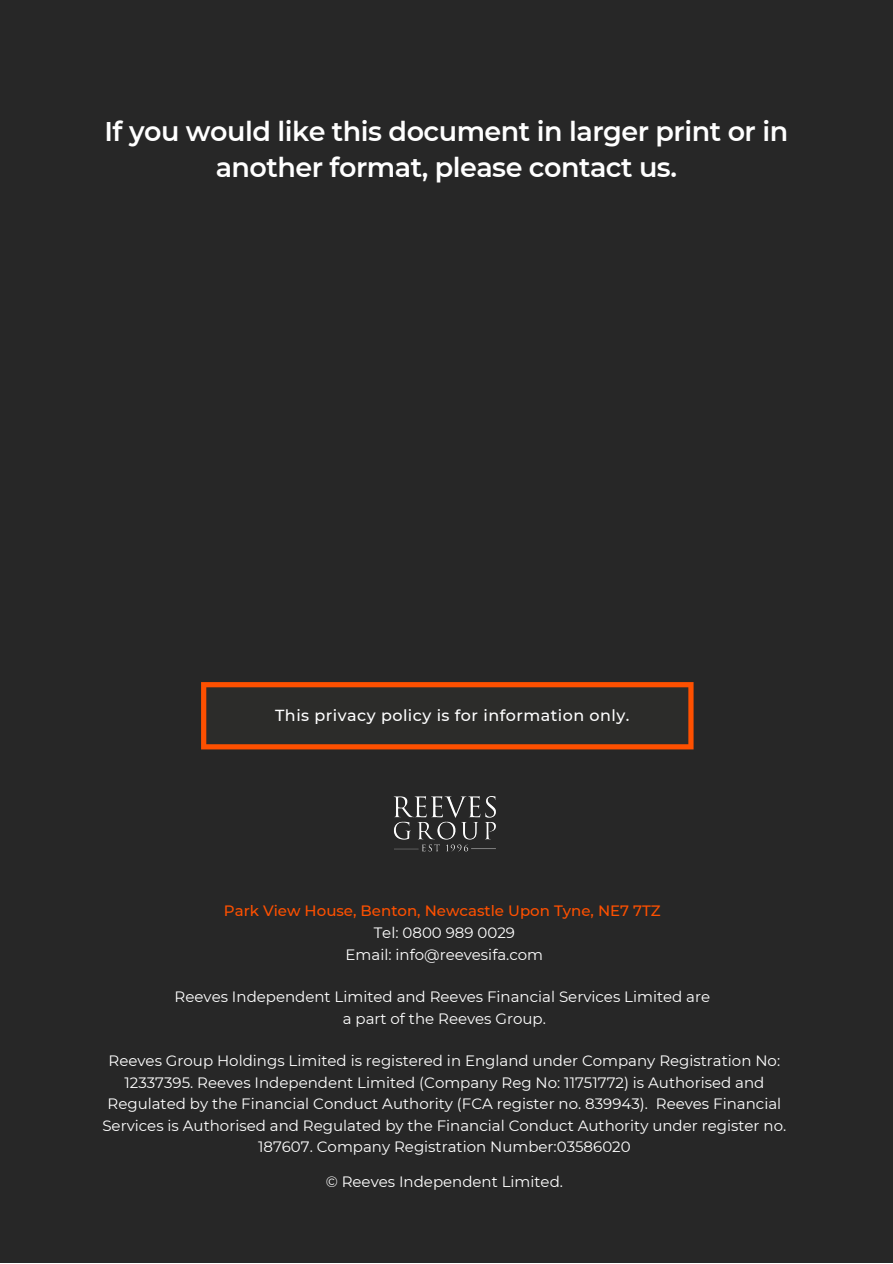
<style>
.page{position:relative;width:893px;height:1264px;background:#fff}
.page>*{position:absolute;margin:0;border:0;box-sizing:border-box;transform-origin:0 0}
.t1{font:600 27px/36px "Montserrat";letter-spacing:-.02em;color:#fff;text-align:center}
.t2{font:500 15.9px "Montserrat";letter-spacing:.03em;color:#fff}
.t3{font:15px/21.3px "Montserrat";color:#fff;text-align:center}
.t4{font:500 15px "Montserrat";color:#fe5000}
</style>
<div class="page">
<div style="left:0;top:0;width:892px;height:1262px;background:#272727"></div>
<svg style="left:201px;top:682px;width:492px;height:67px"></svg>
<img style="left:393px;top:796px;width:103px;height:56px">
<p class="t1" style="left:104px;top:114px;width:685px">If you would like this document in larger print or in another format, please contact us.</p>
<p class="t2" style="left:275px;top:705px;width:356px">This privacy policy is for information only.</p>
<p class="t4" style="left:224px;top:901px;width:438px">Park View House, Benton, Newcastle Upon Tyne, NE7 7TZ</p>
<p class="t3" style="left:373px;top:922px;width:143px">Tel: 0800 989 0029</p>
<p class="t3" style="left:345px;top:943px;width:199px">Email: info@reevesifa.com</p>
<p class="t3" style="left:174px;top:986px;width:537px">Reeves Independent Limited and Reeves Financial Services Limited are</p>
<p class="t3" style="left:343px;top:1007px;width:205px">a part of the Reeves Group.</p>
<p class="t3" style="left:102px;top:1050px;width:685px">Reeves Group Holdings Limited is registered in England under Company Registration No:<br>12337395. Reeves Independent Limited (Company Reg No: 11751772) is Authorised and Regulated by the Financial Conduct Authority (FCA register no. 839943). Reeves Financial Services is Authorised and Regulated by the Financial Conduct Authority under register no.<br>187607. Company Registration Number:03586020</p>
<p class="t3" style="left:325px;top:1170px;width:239px">© Reeves Independent Limited.</p>
</div>
